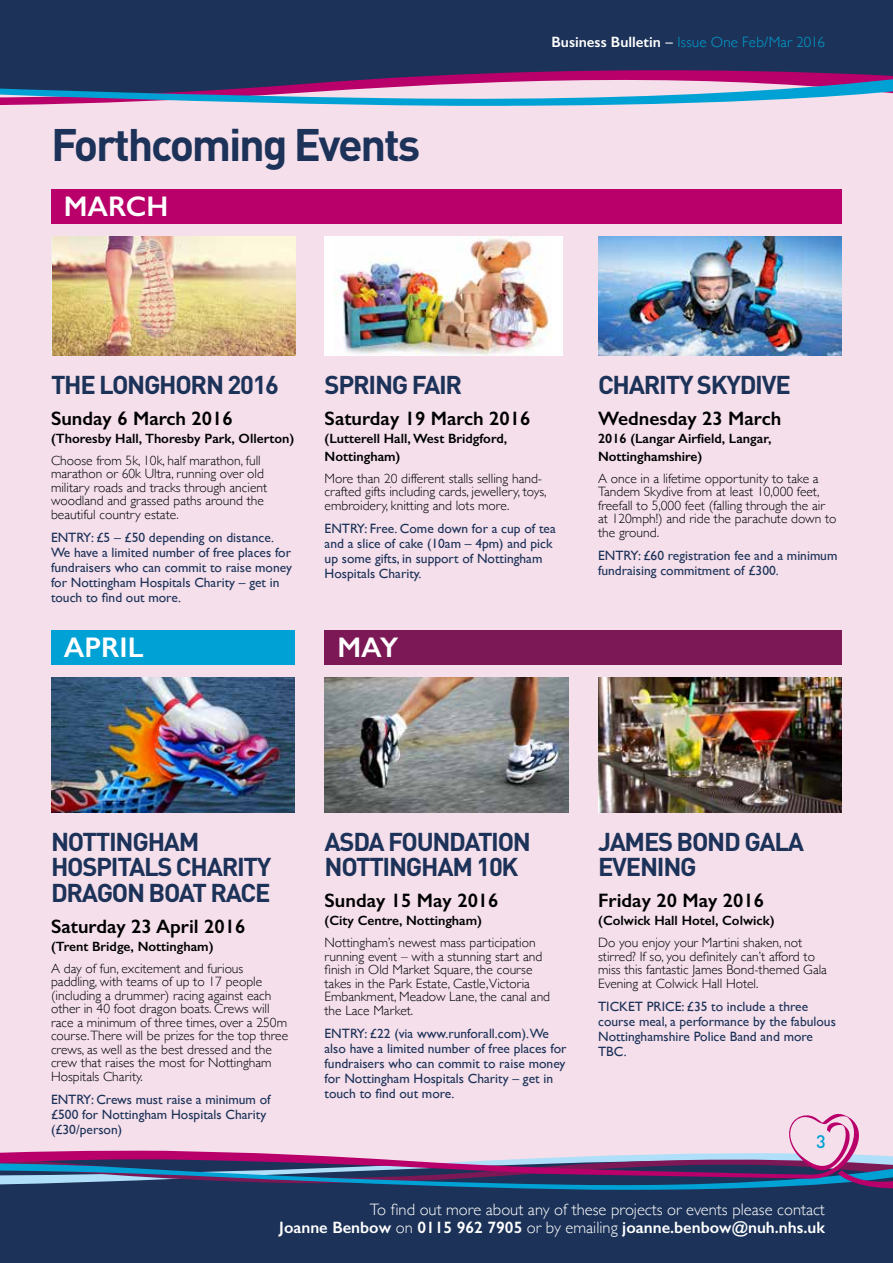
<style>
.page{position:relative;width:893px;height:1263px;background:#fff}
.page>*{position:absolute;margin:0;border:0;box-sizing:border-box;transform-origin:0 0}
.t1{font:700 45px "DIN";letter-spacing:-.05em;color:#1c3258}
.t2{font:600 28.5px "Gill Sans";color:#fff}
.t3{font:700 25.5px/25.5px "DIN";letter-spacing:-.05em;color:#1c3258}
.t4{font:600 19.5px "Gill Sans";color:#000}
.t5{font:500 18px "DIN";color:#00a1d4}
.t6{font:300 16.5px/18px "Gill Sans";color:#fff;text-align:right}
.t7{font:300 15px "Gill Sans";letter-spacing:.01em;color:#00a1d4}
.t8{font:300 13.5px/13.5px "Gill Sans";color:#000}
.t9{font:13.5px/15px "Gill Sans";color:#1c3258}
.t10{font:600 13.5px/18px "Gill Sans";color:#000}
.s1{font-weight:600;color:#fff}
.s2{font-family:"News Gothic BT";font-weight:600;color:#fff}
.s3{font-weight:600}
</style>
<div class="page">
<div style="left:0;top:68px;width:893px;height:1120px;background:#f4dfeb"></div>
<div style="left:0;top:1193px;width:893px;height:70px;background:#1c3258"></div>
<svg style="left:0;top:1113px;width:893px;height:80px"></svg>
<div style="left:0;top:0;width:893px;height:54px;background:#1c3258"></div>
<hr style="left:0;top:54px;width:893px;height:3px;background:#1c3258">
<svg style="left:0;top:57px;width:893px;height:49px"></svg>
<div style="left:51px;top:189px;width:791px;height:34px;background:#b9006a"></div>
<div style="left:51px;top:630px;width:244px;height:34px;background:#00a1d4"></div>
<div style="left:325px;top:630px;width:517px;height:34px;background:#7c1856"></div>
<img style="left:52px;top:237px;width:243px;height:119px">
<img style="left:51px;top:678px;width:244px;height:135px">
<div style="left:325px;top:237px;width:238px;height:119px;background:#fff"></div>
<img style="left:335px;top:237px;width:216px;height:119px">
<img style="left:325px;top:678px;width:243px;height:135px">
<img style="left:598px;top:237px;width:244px;height:119px">
<img style="left:598px;top:677px;width:244px;height:135px">
<h1 class="t1" style="left:51px;top:115px;width:371px">Forthcoming Events</h1>
<h2 class="t2" style="left:64px;top:189px;width:106px">MARCH</h2>
<p class="t7" style="left:551px;top:30px;width:275px"><span class="s1">Business Bulletin</span> <span class="s2">–</span> Issue One Feb/Mar 2016</p>
<h3 class="t3" style="left:51px;top:371px;width:230px">THE LONGHORN 2016</h3>
<h3 class="t4" style="left:51px;top:406px;width:183px">Sunday 6 March 2016</h3>
<p class="t10" style="left:51px;top:429px;width:245px">(Thoresby Hall, Thoresby Park, Ollerton)</p>
<p class="t8" style="left:51px;top:453px;width:218px">Choose from 5k, 10k, half marathon, full marathon or 60k Ultra, running over old military roads and tracks through ancient woodland and grassed paths around the beautiful country estate.</p>
<p class="t9" style="left:51px;top:530px;width:242px">ENTRY: £5 – £50 depending on distance.<br>We have a limited number of free places for fundraisers who can commit to raise money for Nottingham Hospitals Charity – get in touch to find out more.</p>
<h3 class="t3" style="left:325px;top:371px;width:139px">SPRING FAIR</h3>
<h3 class="t4" style="left:325px;top:406px;width:207px">Saturday 19 March 2016</h3>
<p class="t10" style="left:325px;top:429px;width:184px">(Lutterell Hall, West Bridgford,<br>Nottingham)</p>
<p class="t8" style="left:325px;top:471px;width:224px">More than 20 different stalls selling hand&shy;crafted gifts including cards, jewellery, toys, embroidery, knitting and lots more.</p>
<p class="t9" style="left:325px;top:521px;width:233px">ENTRY: Free. Come down for a cup of tea and a slice of cake (10am – 4pm) and pick up some gifts, in support of Nottingham Hospitals Charity.</p>
<h2 class="t2" style="left:64px;top:630px;width:81px">APRIL</h2>
<h2 class="t2" style="left:337px;top:630px;width:63px">MAY</h2>
<h3 class="t3" style="left:598px;top:371px;width:194px">CHARITY SKYDIVE</h3>
<h3 class="t4" style="left:598px;top:406px;width:185px">Wednesday 23 March</h3>
<p class="t10" style="left:598px;top:429px;width:175px">2016 (Langar Airfield, Langar,<br>Nottinghamshire)</p>
<p class="t8" style="left:598px;top:471px;width:240px">A once in a lifetime opportunity to take a Tandem Skydive from at least 10,000 feet, freefall to 5,000 feet (falling through the air at 120mph!) and ride the parachute down to the ground.</p>
<p class="t9" style="left:598px;top:548px;width:241px">ENTRY: £60 registration fee and a minimum fundraising commitment of £300.</p>
<h3 class="t3" style="left:51px;top:828px;width:222px">NOTTINGHAM<br>HOSPITALS CHARITY<br>DRAGON BOAT RACE</h3>
<h3 class="t4" style="left:51px;top:914px;width:196px">Saturday 23 April 2016</h3>
<p class="t10" style="left:51px;top:937px;width:164px">(Trent Bridge, Nottingham)</p>
<p class="t8" style="left:51px;top:961px;width:239px">A day of fun, excitement and furious paddling, with teams of up to 17 people (including a drummer) racing against each other in 40 foot dragon boats. Crews will race a minimum of three times, over a 250m course.There will be prizes for the top three crews, as well as the best dressed and the crew that raises the most for Nottingham Hospitals Charity.</p>
<p class="t9" style="left:51px;top:1092px;width:221px">ENTRY: Crews must raise a minimum of £500 for Nottingham Hospitals Charity (£30/person)</p>
<h3 class="t3" style="left:325px;top:828px;width:208px">ASDA FOUNDATION<br>NOTTINGHAM 10K</h3>
<h3 class="t4" style="left:325px;top:889px;width:175px">Sunday 15 May 2016</h3>
<p class="t10" style="left:325px;top:911px;width:159px">(City Centre, Nottingham)</p>
<p class="t8" style="left:325px;top:935px;width:227px">Nottingham’s newest mass participation running event – with a stunning start and finish in Old Market Square, the course takes in the Park Estate, Castle,Victoria Embankment, Meadow Lane, the canal and the Lace Market.</p>
<p class="t9" style="left:325px;top:1026px;width:244px">ENTRY: £22 (via www.runforall.com).We also have a limited number of free places for fundraisers who can commit to raise money for Nottingham Hospitals Charity – get in touch to find out more.</p>
<h3 class="t3" style="left:598px;top:828px;width:207px">JAMES BOND GALA<br>EVENING</h3>
<h3 class="t4" style="left:598px;top:889px;width:167px">Friday 20 May 2016</h3>
<p class="t10" style="left:598px;top:911px;width:178px">(Colwick Hall Hotel, Colwick)</p>
<p class="t8" style="left:598px;top:935px;width:230px">Do you enjoy your Martini shaken, not stirred? If so, you definitely can’t afford to miss this fantastic James Bond-themed Gala Evening at Colwick Hall Hotel.</p>
<p class="t9" style="left:598px;top:999px;width:239px">TICKET PRICE: £35 to include a three course meal, a performance by the fabulous<br>Nottinghamshire Police Band and more<br>TBC.</p>
<h3 class="t5" style="left:816px;top:1130px;width:11px">3</h3>
<p class="t6" style="left:279px;top:1199px;width:547px">To find out more about any of these projects or events please contact<br><span class="s3">Joanne Benbow</span> on <span class="s3">0115 962 7905</span> or by emailing <span class="s3">joanne.benbow@nuh.nhs.uk</span></p>
</div>
